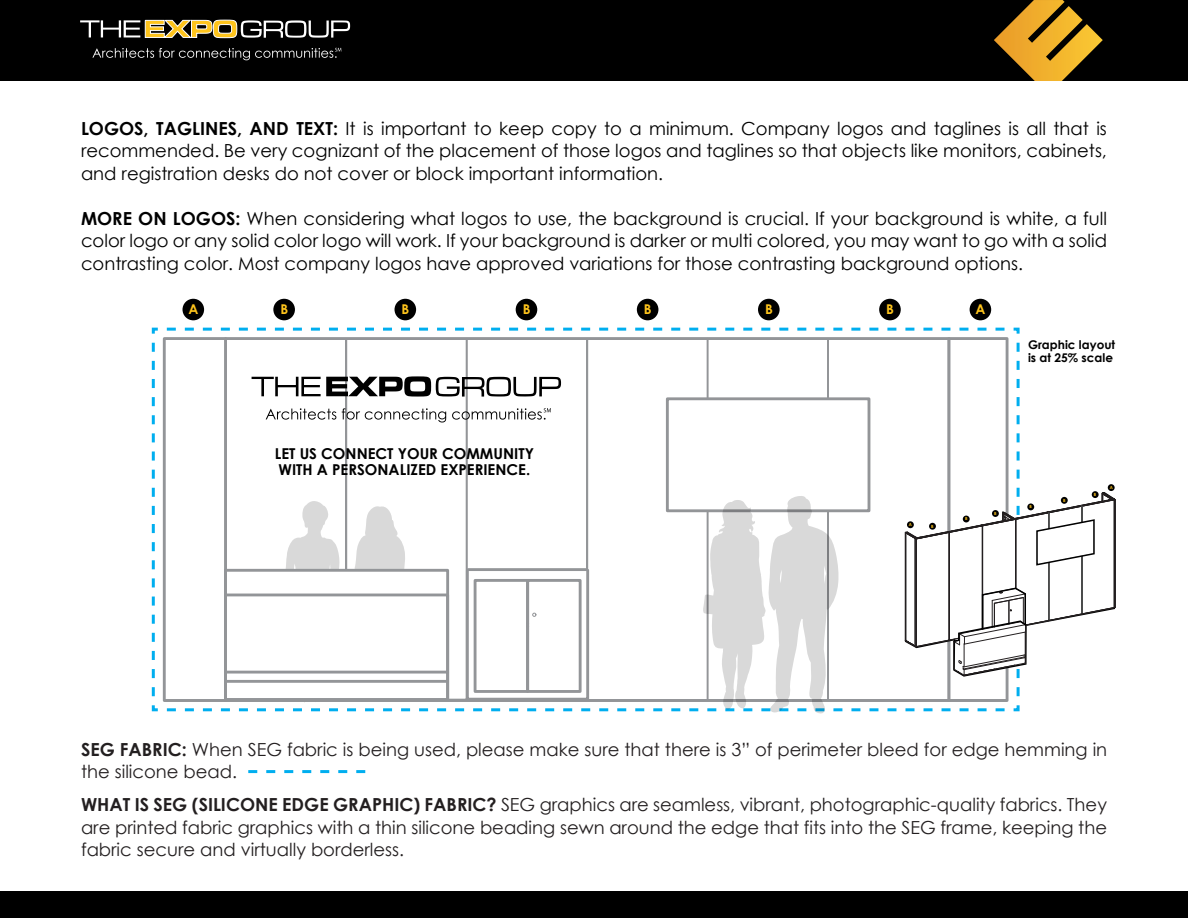
<style>
.page{position:relative;width:1188px;height:918px;background:#fff}
.page>*{position:absolute;margin:0;border:0;box-sizing:border-box;transform-origin:0 0}
.t1{font:18px/22.5px "Century Gothic";color:#000;text-align:justify}
.t2{font:18px/22.5px "Century Gothic";color:#231f20}
.t3{font:700 15px/15.8px "Century Gothic";color:#000}
.t4{font:700 13.5px "Century Gothic";color:#fec41c}
.t5{font:700 12px/12.9px "Century Gothic";color:#000}
.t6{font:700 4.2px "Century Gothic";color:#fec41c}
.s1{font-weight:700}
</style>
<div class="page">
<div style="left:183px;top:299px;width:21px;height:21px;background:#000;border-radius:50%"></div>
<div style="left:273px;top:299px;width:22px;height:21px;background:#000;border-radius:50%"></div>
<div style="left:395px;top:299px;width:21px;height:21px;background:#000;border-radius:50%"></div>
<div style="left:516px;top:299px;width:21px;height:21px;background:#000;border-radius:50%"></div>
<div style="left:637px;top:299px;width:21px;height:21px;background:#000;border-radius:50%"></div>
<div style="left:758px;top:299px;width:22px;height:21px;background:#000;border-radius:50%"></div>
<div style="left:879px;top:299px;width:22px;height:21px;background:#000;border-radius:50%"></div>
<div style="left:970px;top:299px;width:21px;height:21px;background:#000;border-radius:50%"></div>
<svg style="left:248px;top:770px;width:118px;height:3px"></svg>
<svg style="left:151px;top:327px;width:965px;height:387px"></svg>
<div style="left:0;top:891px;width:1188px;height:27px;background:#000"></div>
<div style="left:0;top:0;width:1188px;height:81px;background:#000"></div>
<svg style="left:994px;top:0;width:109px;height:81px"></svg>
<svg style="left:80px;top:20px;width:270px;height:18px"></svg>
<svg style="left:92px;top:48px;width:249px;height:12px"></svg>
<p class="t1" style="left:81px;top:117px;width:1027px"><span class="s1">LOGOS, TAGLINES, AND TEXT:</span> It is important to keep copy to a minimum. Company logos and taglines is all that is recommended. Be very cognizant of the placement of those logos and taglines so that objects like monitors, cabinets, and registration desks do not cover or block important information.</p>
<p class="t1" style="left:81px;top:207px;width:1028px"><span class="s1">MORE ON LOGOS:</span> When considering what logos to use, the background is crucial. If your background is white, a full color logo or any solid color logo will work. If your background is darker or multi colored, you may want to go with a solid contrasting color. Most company logos have approved variations for those contrasting background options.</p>
<p class="t4" style="left:188px;top:299px;width:11px">A</p>
<p class="t4" style="left:280px;top:299px;width:9px">B</p>
<p class="t4" style="left:402px;top:299px;width:9px">B</p>
<p class="t4" style="left:523px;top:299px;width:9px">B</p>
<p class="t4" style="left:644px;top:299px;width:9px">B</p>
<p class="t4" style="left:765px;top:299px;width:9px">B</p>
<p class="t4" style="left:886px;top:299px;width:9px">B</p>
<p class="t4" style="left:976px;top:299px;width:11px">A</p>
<p class="t5" style="left:1028px;top:337px;width:89px">Graphic layout is at 25% scale</p>
<p class="t3" style="left:275px;top:445px;width:261px">LET US CONNECT YOUR COMMUNITY<br>WITH A PERSONALIZED EXPERIENCE.</p>
<p class="t6" style="left:909px;top:521px;width:5px">A</p>
<p class="t6" style="left:931px;top:523px;width:4px">B</p>
<p class="t6" style="left:965px;top:516px;width:4px">B</p>
<p class="t6" style="left:994px;top:510px;width:4px">B</p>
<p class="t6" style="left:1030px;top:504px;width:4px">B</p>
<p class="t6" style="left:1063px;top:497px;width:4px">B</p>
<p class="t6" style="left:1094px;top:491px;width:4px">B</p>
<p class="t6" style="left:1110px;top:484px;width:5px">A</p>
<p class="t2" style="left:81px;top:738px;width:1028px"><span class="s1">SEG FABRIC:</span> When SEG fabric is being used, please make sure that there is 3” of perimeter bleed for edge hemming in the silicone bead.</p>
<p class="t2" style="left:81px;top:793px;width:1028px;text-align:justify"><span class="s1">WHAT IS SEG (SILICONE EDGE GRAPHIC) FABRIC?</span> SEG graphics are seamless, vibrant, photographic-quality fabrics. They are printed fabric graphics with a thin silicone beading sewn around the edge that fits into the SEG frame, keeping the fabric secure and virtually borderless.</p>
</div>
